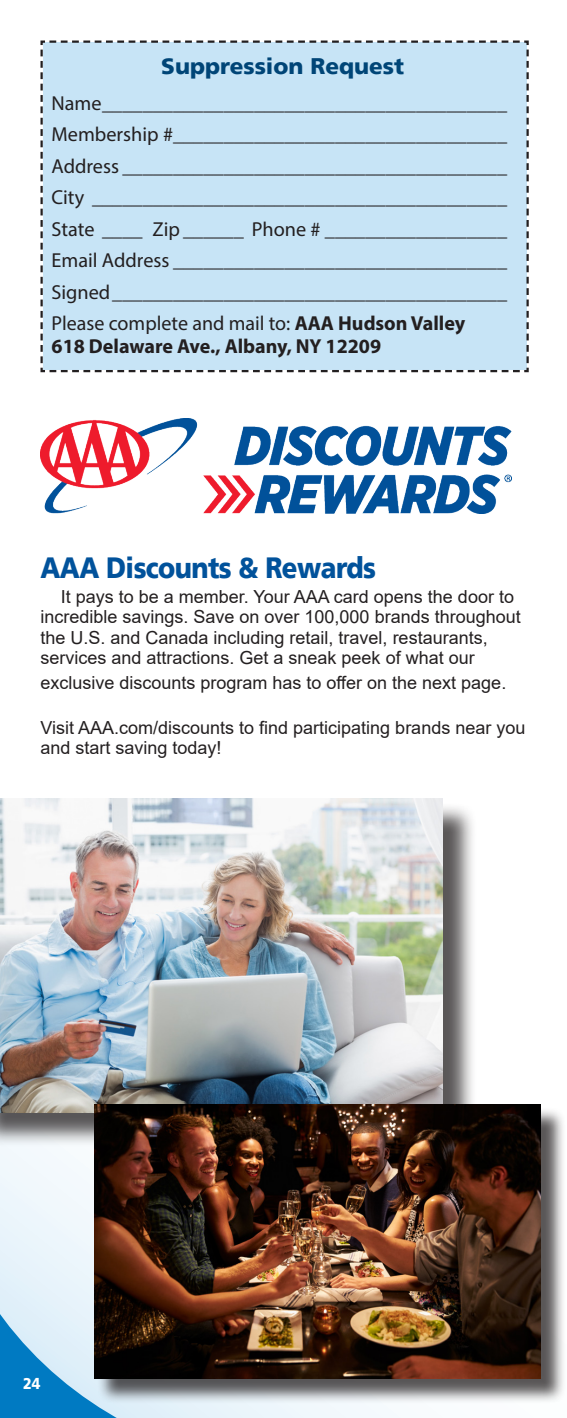
<style>
.page{position:relative;width:567px;height:1418px;background:#fff}
.page>*{position:absolute;margin:0;border:0;box-sizing:border-box;transform-origin:0 0}
.Sub_Heads{font:900 29.25px "Frutiger LT";letter-spacing:-.02em;color:#01529b;scale:.88 1}
.t1{font:900 22.5px "Frutiger LT";color:#004577}
.Body_Text{font:20.25px "Myriad Pro";color:#231f20}
.Body_Text-2{font:700 20.25px/22.5px "Myriad Pro";color:#231f20}
.Body_Text-3{font:18px/20.2px "Arial";color:#231f20}
.t2{font:900 15.75px "Frutiger LT";color:#fff;scale:.9 1}
.s1{font-weight:400}
</style>
<div class="page">
<div style="left:0;top:709px;width:567px;height:709px;background:linear-gradient(to right,#f9fbfd,#fff)"></div>
<svg style="left:0;top:1241px;width:197px;height:177px;background:#a1cde8"></svg>
<div style="left:40px;top:40px;width:489px;height:333px;background:#c7e4f6"></div>
<hr style="left:566px;top:1030px;width:1px;height:52px;background:#fff">
<div style="left:0;top:802px;width:478px;height:344px;background:#231f20;opacity:.75"></div>
<img style="left:0;top:798px;width:443px;height:314px">
<div style="left:97px;top:1106px;width:469px;height:297px;background:#231f20;opacity:.75"></div>
<img style="left:95px;top:1104px;width:445px;height:274px">
<img style="left:40px;top:418px;width:471px;height:95px">
<p class="t1" style="left:161px;top:52px;width:244px">Suppression Request</p>
<p class="Body_Text" style="left:52px;top:91px;width:457px">Name________________________________________</p>
<p class="Body_Text" style="left:52px;top:122px;width:457px">Membership #_________________________________</p>
<p class="Body_Text" style="left:52px;top:154px;width:457px">Address ______________________________________</p>
<p class="Body_Text" style="left:52px;top:185px;width:457px">City _________________________________________</p>
<p class="Body_Text" style="left:52px;top:217px;width:457px">State ____ Zip ______ Phone # __________________</p>
<p class="Body_Text" style="left:52px;top:248px;width:457px">Email Address _________________________________</p>
<p class="Body_Text" style="left:52px;top:280px;width:457px">Signed_______________________________________</p>
<p class="Body_Text-2" style="left:52px;top:312px;width:415px"><span class="s1">Please complete and mail to:</span> AAA Hudson Valley<br>618 Delaware Ave., Albany, NY 12209</p>
<p class="Sub_Heads" style="left:40px;top:550px;width:383px">AAA Discounts &amp; Rewards</p>
<p class="Body_Text-3" style="left:40px;top:586px;width:482px;text-indent:20px">It pays to be a member. Your AAA card opens the door to incredible savings. Save on over 100,000 brands throughout the U.S. and Canada including retail, travel, restaurants, services and attractions. Get a sneak peek of what our</p>
<p class="Body_Text-3" style="left:40px;top:672px;width:467px">exclusive discounts program has to offer on the next page.</p>
<p class="Body_Text-3" style="left:40px;top:717px;width:486px">Visit AAA.com/discounts to find participating brands near you and start saving today!</p>
<p class="t2" style="left:23px;top:1374px;width:21px">24</p>
</div>
